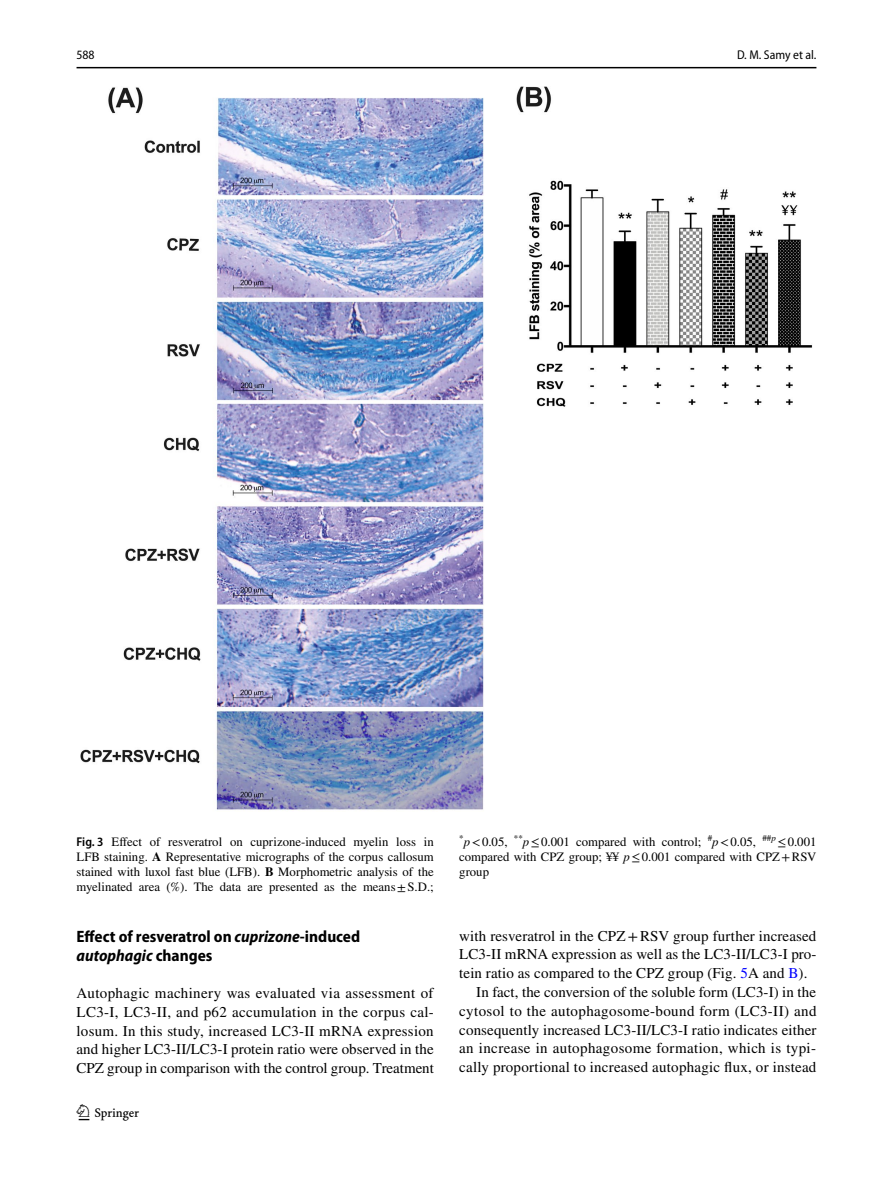
<style>
.page{position:relative;width:893px;height:1187px;background:#fff}
.page>*{position:absolute;margin:0;border:0;box-sizing:border-box;transform-origin:0 0}
.t1{font:22.5px "Springnew Regular 2";color:#000}
.t2{font:700 semi-condensed 16.5px/18.8px "Myriad Pro";color:#000}
.t3{font:15px/18.8px "STIX";letter-spacing:.01em;color:#000;text-align:justify}
.t4{font:12.75px/15px "STIX";color:#000;text-align:justify}
.t5{font:semi-condensed 12.75px "Myriad Pro";color:#000}
.s1{font-family:"Myriad Pro";font-weight:600;font-stretch:semi-condensed}
.s2{font-weight:700}
.s3{font-style:italic}
.s4{color:#00f}
</style>
<div class="page">
<hr style="left:77px;top:67px;width:739px;height:1px;background:#000">
<img style="left:81px;top:87px;width:731px;height:723px">
<p class="t5" style="left:77px;top:48px;width:20px">588</p>
<p class="t5" style="left:737px;top:48px;width:81px">D. M. Samy et al.</p>
<p class="t4" style="left:77px;top:835px;width:359px"><span class="s1">Fig. 3</span> Effect of resveratrol on cuprizone-induced myelin loss in LFB staining. <span class="s2">A</span> Representative micrographs of the corpus callosum stained with luxol fast blue (LFB). <span class="s2">B</span> Morphometric analysis of the myelinated area (%). The data are presented as the means±S.D.;</p>
<p class="t4" style="left:459px;top:835px;width:359px"><sup>*</sup><span class="s3">p</span>&lt;0.05, <sup>**</sup><span class="s3">p</span>≤0.001 compared with control; <sup>#</sup><span class="s3">p</span>&lt;0.05, <sup>##</sup><sup>p</sup> ≤0.001 compared with CPZ group; ¥¥ <span class="s3">p</span>≤0.001 compared with CPZ+RSV group</p>
<p class="t2" style="left:77px;top:927px;width:285px">Effect of resveratrol on <span class="s3">cuprizone</span>‑induced <span class="s3">autophagic</span> changes</p>
<p class="t3" style="left:77px;top:984px;width:359px">Autophagic machinery was evaluated via assessment of LC3-I, LC3-II, and p62 accumulation in the corpus cal&shy;losum. In this study, increased LC3-II mRNA expression and higher LC3-II/LC3-I protein ratio were observed in the CPZ group in comparison with the control group. Treatment</p>
<h1 class="t1" style="left:79px;top:1104px;width:62px">1 3</h1>
<p class="t3" style="left:459px;top:927px;width:359px">with resveratrol in the CPZ+RSV group further increased</p>
<p class="t3" style="left:459px;top:946px;width:359px">LC3-II mRNA expression as well as the LC3-II/LC3-I pro-</p>
<p class="t3" style="left:459px;top:964px;width:350px">tein ratio as compared to the CPZ group (Fig. <span class="s4">5</span>A and <span class="s4">B</span>).</p>
<p class="t3" style="left:476px;top:983px;width:341px">In fact, the conversion of the soluble form (LC3-I) in the</p>
<p class="t3" style="left:459px;top:1002px;width:359px">cytosol to the autophagosome-bound form (LC3-II) and</p>
<p class="t3" style="left:459px;top:1021px;width:359px">consequently increased LC3-II/LC3-I ratio indicates either</p>
<p class="t3" style="left:459px;top:1039px;width:358px">an increase in autophagosome formation, which is typi-</p>
<p class="t3" style="left:459px;top:1058px;width:359px">cally proportional to increased autophagic flux, or instead</p>
</div>
